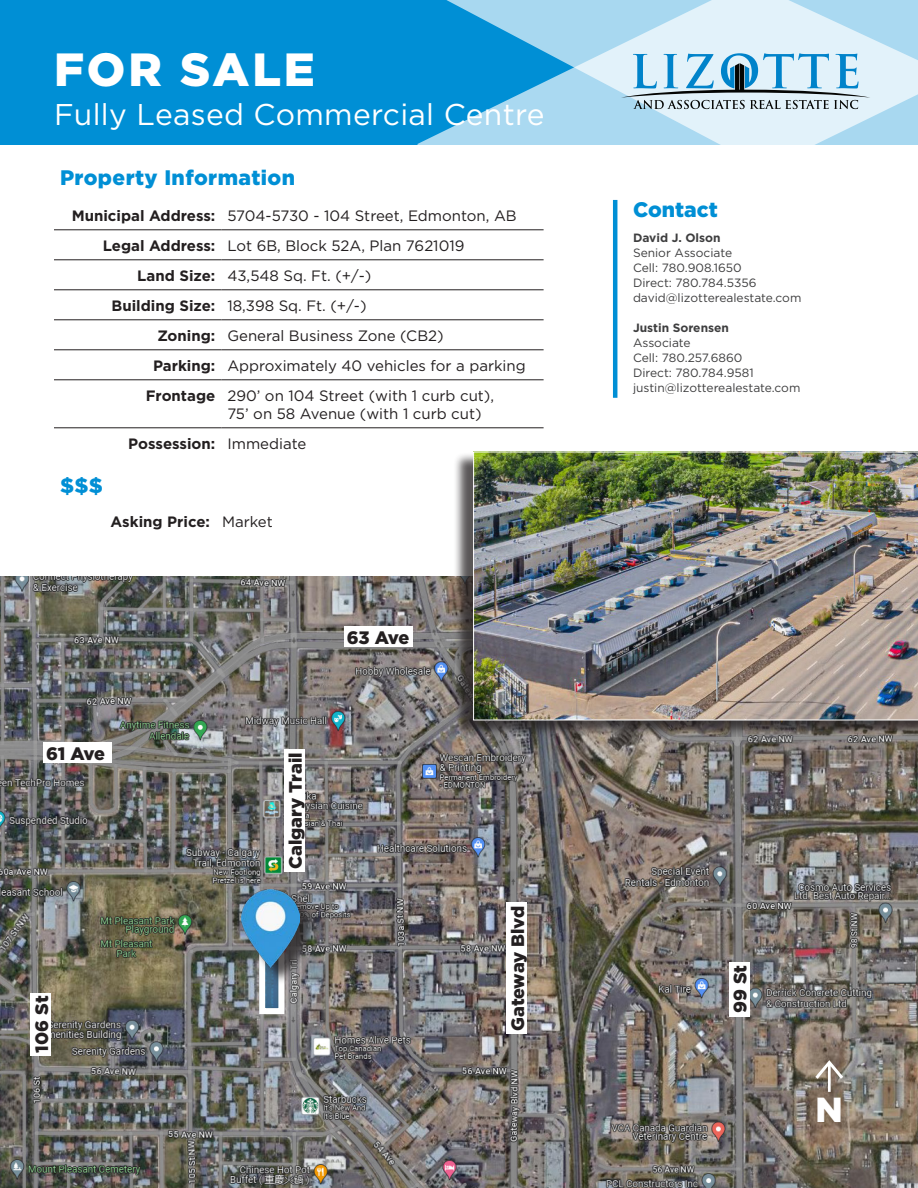
<style>
.page{position:relative;width:918px;height:1188px;background:#fff}
.page>*{position:absolute;margin:0;border:0;box-sizing:border-box;transform-origin:0 0}
.bullet_features{font:900 46.5px "Gotham";letter-spacing:.06em;color:#fff}
.t1{font:900 34.8px "Gotham";color:#fff}
.bullet_features-2{font:30px "Gotham";letter-spacing:.01em;color:#fff}
.t2{font:900 21px "Gotham";letter-spacing:.02em;color:#008fd5}
.t3{font:900 21px "Gotham";color:#008fd5}
.t4{font:900 18px "Gotham";letter-spacing:-.005em;color:#231f20}
.t5{font:15px/18px "Gotham";color:#231f20}
.t6{font:700 15px "Gotham";color:#231f20}
.realtor_contact{font:12px "Gotham";color:#3e3e3f}
.realtor_contact-2{font:700 12px "Gotham";color:#3e3e3f}
.page_2_information_header{font:700 12px "Gotham";color:#3e3e3f}
</style>
<div class="page">
<img style="left:0;top:576px;width:918px;height:612px">
<hr style="left:54px;top:230px;width:167px;height:1px;background:#231f20">
<hr style="left:221px;top:230px;width:323px;height:1px;background:#231f20">
<hr style="left:54px;top:260px;width:167px;height:1px;background:#231f20">
<hr style="left:221px;top:260px;width:323px;height:1px;background:#231f20">
<hr style="left:54px;top:290px;width:167px;height:1px;background:#231f20">
<hr style="left:221px;top:290px;width:323px;height:1px;background:#231f20">
<hr style="left:54px;top:320px;width:167px;height:1px;background:#231f20">
<hr style="left:221px;top:320px;width:323px;height:1px;background:#231f20">
<hr style="left:54px;top:350px;width:167px;height:1px;background:#231f20">
<hr style="left:221px;top:350px;width:323px;height:1px;background:#231f20">
<hr style="left:54px;top:380px;width:167px;height:1px;background:#231f20">
<hr style="left:221px;top:380px;width:323px;height:1px;background:#231f20">
<hr style="left:54px;top:428px;width:167px;height:1px;background:#231f20">
<hr style="left:221px;top:428px;width:323px;height:1px;background:#231f20">
<hr style="left:613px;top:200px;width:4px;height:198px;background:#008fd5">
<svg style="left:227px;top:921px;width:90px;height:124px;background:#777878"></svg>
<svg style="left:256px;top:985px;width:31px;height:32px"></svg>
<div style="left:244px;top:892px;width:74px;height:93px;background:#231f20;opacity:.75"></div>
<img style="left:241px;top:889px;width:59px;height:79px">
<div style="left:453px;top:452px;width:465px;height:285px;background:#231f20;opacity:.75"></div>
<img style="left:473px;top:452px;width:445px;height:268px">
<svg style="left:815px;top:1060px;width:28px;height:32px"></svg>
<div style="left:344px;top:626px;width:68px;height:21px;background:#fff"></div>
<div style="left:43px;top:742px;width:69px;height:21px;background:#fff"></div>
<div style="left:284px;top:750px;width:21px;height:122px;background:#fff"></div>
<div style="left:31px;top:993px;width:20px;height:63px;background:#fff"></div>
<div style="left:507px;top:903px;width:20px;height:131px;background:#fff"></div>
<div style="left:729px;top:962px;width:20px;height:54px;background:#fff"></div>
<div style="left:0;top:0;width:918px;height:144px;background:#008fd5"></div>
<svg style="left:306px;top:0;width:612px;height:145px"></svg>
<svg style="left:621px;top:53px;width:249px;height:56px;background:#a9cadc"></svg>
<p class="bullet_features" style="left:54px;top:38px;width:262px">FOR SALE</p>
<p class="bullet_features-2" style="left:54px;top:95px;width:492px">Fully Leased Commercial Centre</p>
<p class="t2" style="left:60px;top:163px;width:237px">Property Information</p>
<p class="t6" style="left:72px;top:206px;width:145px">Municipal Address:</p>
<p class="t5" style="left:227px;top:206px;width:291px">5704-5730 - 104 Street, Edmonton, AB</p>
<p class="t6" style="left:103px;top:236px;width:114px">Legal Address:</p>
<p class="t5" style="left:227px;top:236px;width:239px">Lot 6B, Block 52A, Plan 7621019</p>
<p class="t6" style="left:137px;top:266px;width:80px">Land Size:</p>
<p class="t5" style="left:227px;top:266px;width:146px">43,548 Sq. Ft. (+/-)</p>
<p class="t6" style="left:112px;top:296px;width:105px">Building Size:</p>
<p class="t5" style="left:227px;top:296px;width:141px">18,398 Sq. Ft. (+/-)</p>
<p class="t6" style="left:157px;top:326px;width:59px">Zoning:</p>
<p class="t5" style="left:227px;top:326px;width:218px">General Business Zone (CB2)</p>
<p class="t6" style="left:153px;top:356px;width:64px">Parking:</p>
<p class="t5" style="left:227px;top:356px;width:300px">Approximately 40 vehicles for a parking</p>
<p class="t6" style="left:146px;top:386px;width:71px">Frontage</p>
<p class="t5" style="left:227px;top:386px;width:268px">290’ on 104 Street (with 1 curb cut),<br>75’ on 58 Avenue (with 1 curb cut)</p>
<p class="t6" style="left:128px;top:434px;width:89px">Possession:</p>
<p class="t5" style="left:227px;top:434px;width:81px">Immediate</p>
<p class="t2" style="left:60px;top:471px;width:44px">$$$</p>
<p class="t6" style="left:110px;top:512px;width:101px">Asking Price:</p>
<p class="t5" style="left:222px;top:512px;width:52px">Market</p>
<p class="t4" style="left:46px;top:741px;width:60px">61 Ave</p>
<p class="t4" style="left:29px;top:1053px;width:58px;rotate:-90deg">106 St</p>
<p class="t4" style="left:347px;top:625px;width:64px">63 Ave</p>
<p class="t4" style="left:283px;top:869px;width:118px;rotate:-90deg">Calgary Trail</p>
<p class="t4" style="left:505px;top:1031px;width:127px;rotate:-90deg">Gateway Blvd</p>
<p class="t3" style="left:633px;top:195px;width:86px">Contact</p>
<p class="page_2_information_header" style="left:633px;top:230px;width:89px">David J. Olson</p>
<p class="realtor_contact" style="left:633px;top:245px;width:101px">Senior Associate</p>
<p class="realtor_contact" style="left:633px;top:260px;width:110px">Cell: 780.908.1650</p>
<p class="realtor_contact" style="left:633px;top:275px;width:125px">Direct: 780.784.5356</p>
<p class="realtor_contact" style="left:633px;top:290px;width:170px">david@lizotterealestate.com</p>
<p class="realtor_contact-2" style="left:633px;top:320px;width:97px">Justin Sorensen</p>
<p class="realtor_contact" style="left:633px;top:335px;width:59px">Associate</p>
<p class="realtor_contact" style="left:633px;top:350px;width:111px">Cell: 780.257.6860</p>
<p class="realtor_contact" style="left:633px;top:365px;width:122px">Direct: 780.784.9581</p>
<p class="realtor_contact" style="left:633px;top:380px;width:169px">justin@lizotterealestate.com</p>
<p class="t4" style="left:728px;top:1013px;width:50px;rotate:-90deg">99 St</p>
<p class="t1" style="left:815px;top:1086px;width:29px">N</p>
</div>
